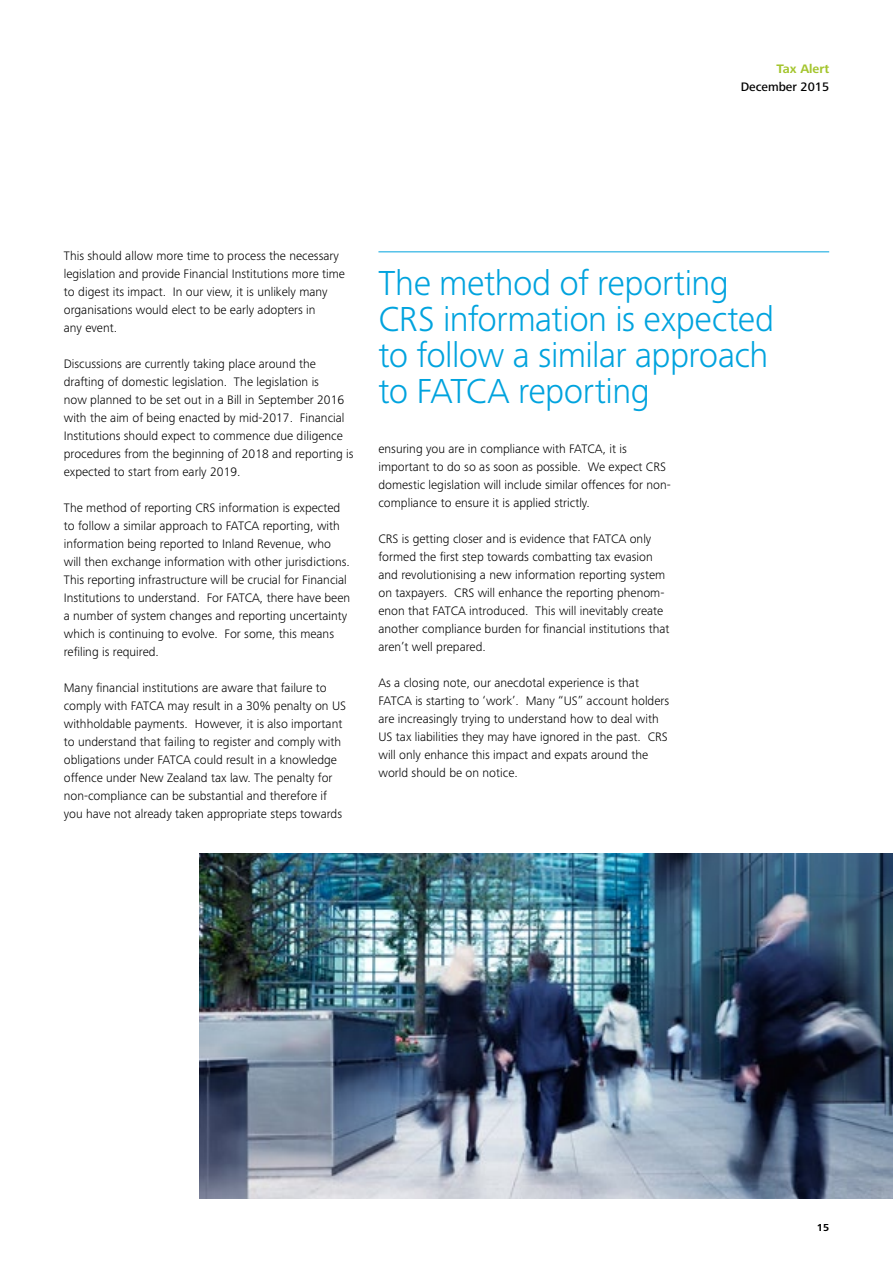
<style>
.page{position:relative;width:893px;height:1263px;background:#fff}
.page>*{position:absolute;margin:0;border:0;box-sizing:border-box;transform-origin:0 0}
.t1{font:300 36px/36px "Frutiger Next Pro";letter-spacing:-.015em;color:#00a3de}
.t2{font:300 12.75px/18px "Frutiger Next Pro";color:#000}
.t3{font:500 12.75px "Frutiger Next Pro";color:#000}
.t4{font:700 12.75px "Frutiger Next Pro";color:#a4c52d}
.t5{font:700 10.5px "Frutiger Next Pro";color:#000}
</style>
<div class="page">
<img style="left:200px;top:853px;width:693px;height:345px">
<hr style="left:378px;top:251px;width:451px;height:1px;background:#00a3de">
<p class="t4" style="left:776px;top:61px;width:54px">Tax Alert</p>
<p class="t3" style="left:741px;top:79px;width:90px">December 2015</p>
<p class="t2" style="left:64px;top:247px;width:283px">This should allow more time to process the necessary legislation and provide Financial Institutions more time to digest its impact. In our view, it is unlikely many organisations would elect to be early adopters in<br>any event.</p>
<p class="t2" style="left:64px;top:355px;width:291px">Discussions are currently taking place around the drafting of domestic legislation. The legislation is<br>now planned to be set out in a Bill in September 2016 with the aim of being enacted by mid-2017. Financial Institutions should expect to commence due diligence procedures from the beginning of 2018 and reporting is expected to start from early 2019.</p>
<p class="t2" style="left:64px;top:499px;width:288px">The method of reporting CRS information is expected to follow a similar approach to FATCA reporting, with information being reported to Inland Revenue, who will then exchange information with other jurisdictions.<br>This reporting infrastructure will be crucial for Financial Institutions to understand. For FATCA, there have been a number of system changes and reporting uncertainty which is continuing to evolve. For some, this means refiling is required.</p>
<p class="t2" style="left:64px;top:679px;width:284px">Many financial institutions are aware that failure to comply with FATCA may result in a 30% penalty on US withholdable payments. However, it is also important to understand that failing to register and comply with obligations under FATCA could result in a knowledge offence under New Zealand tax law. The penalty for non-compliance can be substantial and therefore if you have not already taken appropriate steps towards</p>
<h1 class="t1" style="left:378px;top:265px;width:397px">The method of reporting<br>CRS information is expected to follow a similar approach to FATCA reporting</h1>
<p class="t2" style="left:378px;top:440px;width:294px">ensuring you are in compliance with FATCA, it is important to do so as soon as possible. We expect CRS domestic legislation will include similar offences for non&shy;compliance to ensure it is applied strictly.</p>
<p class="t2" style="left:378px;top:530px;width:293px">CRS is getting closer and is evidence that FATCA only formed the first step towards combatting tax evasion and revolutionising a new information reporting system on taxpayers. CRS will enhance the reporting phenom&shy;enon that FATCA introduced. This will inevitably create another compliance burden for financial institutions that aren’t well prepared.</p>
<p class="t2" style="left:378px;top:674px;width:292px">As a closing note, our anecdotal experience is that FATCA is starting to ‘work’. Many “US” account holders are increasingly trying to understand how to deal with US tax liabilities they may have ignored in the past. CRS will only enhance this impact and expats around the world should be on notice.</p>
<p class="t5" style="left:817px;top:1221px;width:14px">15</p>
</div>
